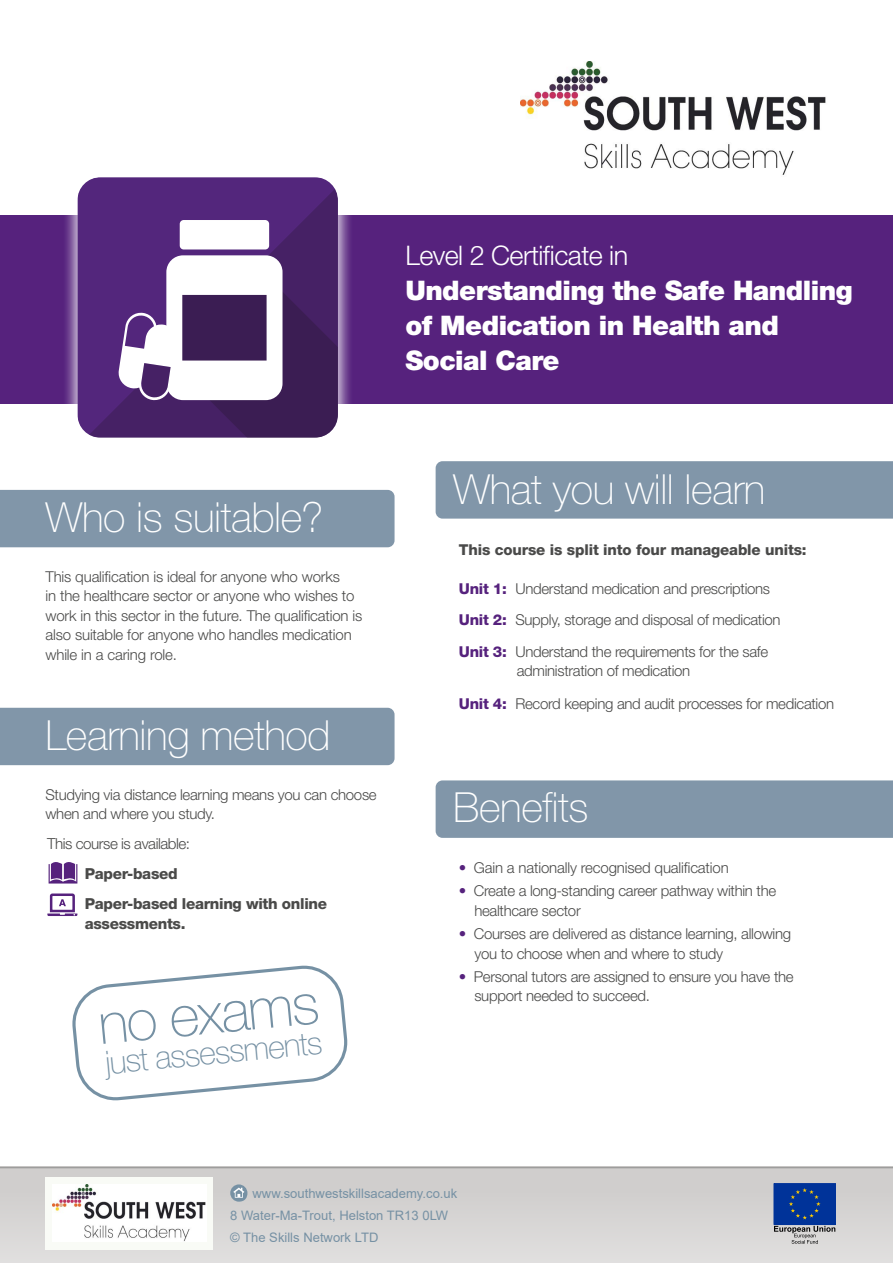
<style>
.page{position:relative;width:893px;height:1263px;background:#fff}
.page>*{position:absolute;margin:0;border:0;box-sizing:border-box;transform-origin:0 0}
.t1{font:100 57.3px "Helvetica Neue LT Pro";color:#7691a4}
.t2{font:100 41.55px "Helvetica Neue LT Pro";letter-spacing:-.01em;color:#fff}
.t3{font:100 32.1px "Helvetica Neue LT Pro";color:#7691a4}
.t4{font:900 27px/35px "Helvetica Neue LT Pro";letter-spacing:-.02em;color:#fff}
.t5{font:300 27px "Helvetica Neue LT Pro";letter-spacing:-.02em;color:#fff}
.t6{font:800 15.15px/30px "Helvetica Neue LT Pro";letter-spacing:-.02em;color:#4a4a49}
.t7{font:300 15.15px "Helvetica Neue LT Pro";letter-spacing:-.03em;color:#4a4a49}
.t8{font:300 15px/19.5px "Helvetica Neue LT Pro";letter-spacing:-.02em;color:#4a4a49}
.t9{font:800 15px "Helvetica Neue LT Pro";letter-spacing:-.01em;color:#4a4a49}
.t10{font:13.05px "Arial";color:#7691a4}
.s1{font-weight:800;color:#56227d}
</style>
<div class="page">
<div style="left:0;top:215px;width:893px;height:189px;background:#56227d"></div>
<div style="left:0;top:1167px;width:893px;height:96px;background:#d0cecd"></div>
<hr style="left:0;top:1167px;width:893px;height:1px;background:#9d9d9c">
<div style="left:62px;top:161px;width:292px;height:293px;background:#fff;opacity:.75"></div>
<svg style="left:77px;top:177px;width:261px;height:261px"></svg>
<div style="left:180px;top:220px;width:89px;height:29px;background:#fff;border-radius:4px"></div>
<svg style="left:118px;top:255px;width:220px;height:183px;background:#826a95"></svg>
<div style="left:436px;top:780px;width:457px;height:58px;background:#8196a9"></div>
<svg style="left:47px;top:893px;width:30px;height:23px"></svg>
<div style="left:0;top:490px;width:395px;height:57px;background:#8196a9"></div>
<div style="left:0;top:708px;width:395px;height:57px;background:#8196a9"></div>
<svg style="left:72px;top:965px;width:276px;height:135px"></svg>
<svg style="left:49px;top:862px;width:28px;height:21px"></svg>
<div style="left:436px;top:461px;width:457px;height:58px;background:#8196a9"></div>
<svg style="left:774px;top:1226px;width:61px;height:18px"></svg>
<div style="left:774px;top:1183px;width:61px;height:41px;background:#039"></div>
<div style="left:774px;top:1183px;width:62px;height:41px;border:1px solid #039"></div>
<svg style="left:789px;top:1188px;width:31px;height:31px"></svg>
<img style="left:521px;top:62px;width:305px;height:113px">
<div style="left:230px;top:1184px;width:17px;height:17px;background:#7691a4;border-radius:50%"></div>
<svg style="left:233px;top:1187px;width:11px;height:11px"></svg>
<div style="left:45px;top:1177px;width:168px;height:72px;background:#f9fbf6"></div>
<img style="left:53px;top:1184px;width:153px;height:57px">
<h3 class="t5" style="left:405px;top:239px;width:224px">Level 2 Certificate in</h3>
<h3 class="t4" style="left:405px;top:273px;width:449px">Understanding the Safe Handling of Medication in Health and<br>Social Care</h3>
<h2 class="t2" style="left:45px;top:493px;width:279px">Who is suitable?</h2>
<p class="t8" style="left:45px;top:566px;width:318px">This qualification is ideal for anyone who works<br>in the healthcare sector or anyone who wishes to work in this sector in the future. The qualification is also suitable for anyone who handles medication while in a caring role.</p>
<h2 class="t2" style="left:45px;top:711px;width:287px">Learning method</h2>
<p class="t8" style="left:45px;top:784px;width:333px">Studying via distance learning means you can choose when and where you study.</p>
<p class="t7" style="left:47px;top:834px;width:144px">This course is available:</p>
<p class="t6" style="left:85px;top:859px;width:244px">Paper-based<br>Paper-based learning with online</p>
<p class="t6" style="left:85px;top:908px;width:102px">assessments.</p>
<h1 class="t1" style="left:95px;top:992px;width:223px;rotate:-6deg">no exams</h1>
<h3 class="t3" style="left:104px;top:1044px;width:219px;rotate:-5deg">just assessments</h3>
<h2 class="t2" style="left:453px;top:466px;width:314px">What you will learn</h2>
<p class="t9" style="left:459px;top:541px;width:349px">This course is split into four manageable units:</p>
<p class="t8" style="left:459px;top:573px;width:323px;line-height:30.8px"><span class="s1">Unit 1:</span> Understand medication and prescriptions<br><span class="s1">Unit 2:</span> Supply, storage and disposal of medication</p>
<p class="t8" style="left:517px;top:641px;width:253px;text-indent:-58px"><span class="s1">Unit 3:</span> Understand the requirements for the safe administration of medication</p>
<p class="t8" style="left:459px;top:693px;width:377px"><span class="s1">Unit 4:</span> Record keeping and audit processes for medication</p>
<h2 class="t2" style="left:453px;top:784px;width:137px">Benefits</h2>
<p class="t8" style="left:459px;top:858px;width:271px"><span class="s1">•</span> Gain a nationally recognised qualification</p>
<p class="t8" style="left:474px;top:881px;width:303px;text-indent:-15px"><span class="s1">•</span> Create a long-standing career pathway within the healthcare sector</p>
<p class="t8" style="left:474px;top:924px;width:318px;text-indent:-15px"><span class="s1">•</span> Courses are delivered as distance learning, allowing you to choose when and where to study</p>
<p class="t8" style="left:474px;top:966px;width:321px;text-indent:-15px"><span class="s1">•</span> Personal tutors are assigned to ensure you have the support needed to succeed.</p>
<p class="t10" style="left:253px;top:1184px;width:206px">www.southwestskillsacademy.co.uk</p>
<p class="t10" style="left:230px;top:1229px;width:150px">© The Skills Network LTD</p>
<p class="t10" style="left:230px;top:1206px;width:219px">8 Water-Ma-Trout, Helston TR13 0LW</p>
</div>
